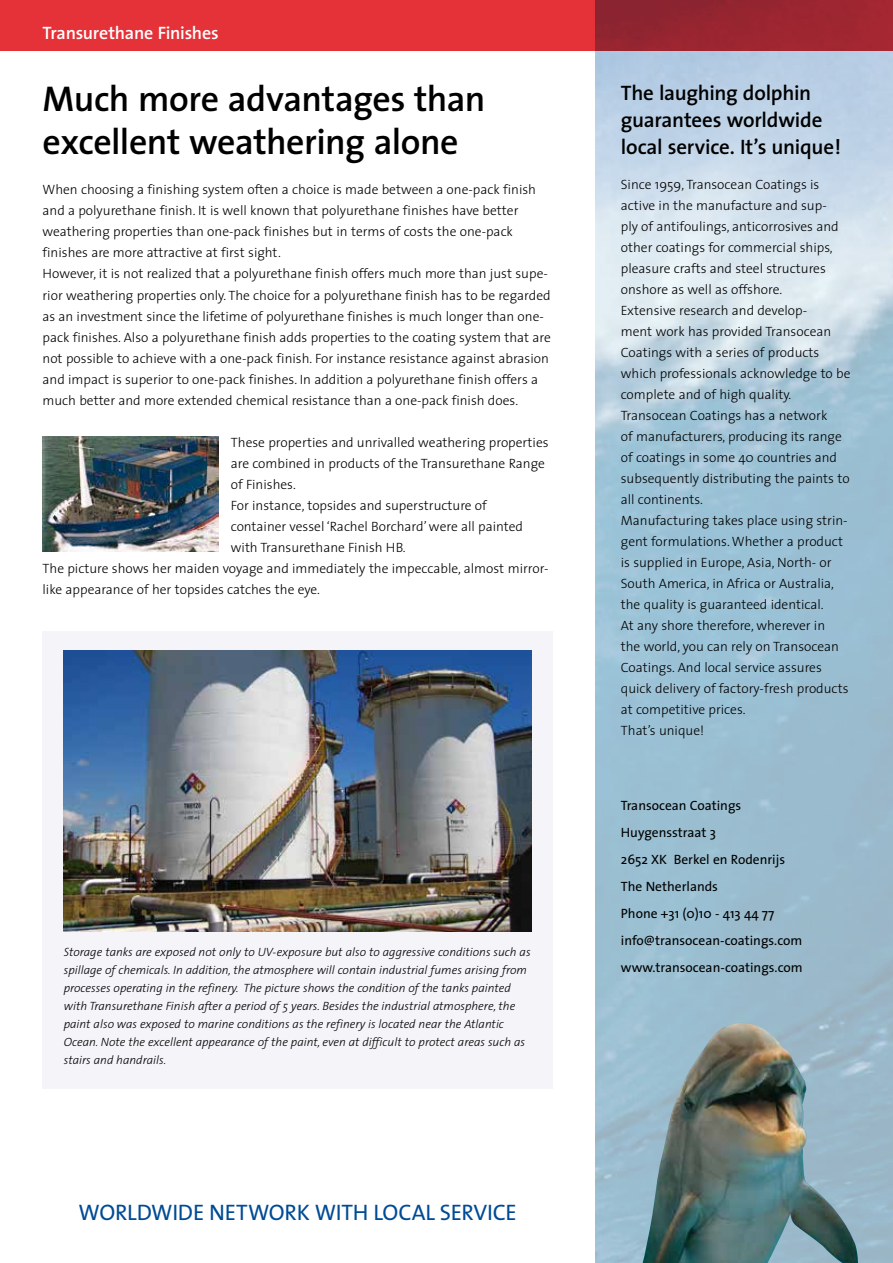
<style>
.page{position:relative;width:893px;height:1263px;background:#fff}
.page>*{position:absolute;margin:0;border:0;box-sizing:border-box;transform-origin:0 0}
.t1{font:600 36px/43.2px "The Sans";letter-spacing:-.015em;color:#000}
.t2{font:22.5px "The Sans";letter-spacing:-.01em;color:#004b95}
.t3{font:600 21px/27px "The Sans";letter-spacing:-.01em;color:#000}
.t4{font:600 18px "The Sans";letter-spacing:-.015em;color:#fff}
.t5{font:300 13.5px/21px "The Sans";color:#000}
.t6{font:13.5px/27px "The Sans";color:#000}
.t7{font:italic 300 12px/18px "The Sans";color:#000}
</style>
<div class="page">
<svg style="left:0;top:0;width:893px;height:51px;fill:#e53138"></svg>
<img style="left:640px;top:1023px;width:219px;height:240px">
<div style="left:43px;top:631px;width:510px;height:458px;background:#f4f4f9"></div>
<img style="left:43px;top:437px;width:175px;height:114px">
<img style="left:64px;top:650px;width:467px;height:281px">
<h3 class="t4" style="left:43px;top:17px;width:178px">Transurethane Finishes</h3>
<h1 class="t1" style="left:43px;top:76px;width:444px">Much more advantages than excellent weathering alone</h1>
<p class="t5" style="left:43px;top:179px;width:510px">When choosing a finishing system often a choice is made between a one-pack finish and a polyurethane finish. It is well known that polyurethane finishes have better weathering properties than one-pack finishes but in terms of costs the one-pack finishes are more attractive at first sight.<br>However, it is not realized that a polyurethane finish offers much more than just supe&shy;rior weathering properties only. The choice for a polyurethane finish has to be regarded as an investment since the lifetime of polyurethane finishes is much longer than one&shy;pack finishes. Also a polyurethane finish adds properties to the coating system that are not possible to achieve with a one-pack finish. For instance resistance against abrasion and impact is superior to one-pack finishes. In addition a polyurethane finish offers a much better and more extended chemical resistance than a one-pack finish does.</p>
<p class="t5" style="left:231px;top:431px;width:319px">These properties and unrivalled weathering properties</p>
<p class="t5" style="left:231px;top:452px;width:316px">are combined in products of the Transurethane Range</p>
<p class="t5" style="left:231px;top:473px;width:67px">of Finishes.</p>
<p class="t5" style="left:231px;top:494px;width:258px">For instance, topsides and superstructure of</p>
<p class="t5" style="left:231px;top:515px;width:294px">container vessel ‘Rachel Borchard’ were all painted</p>
<p class="t5" style="left:231px;top:536px;width:176px">with Transurethane Finish HB.</p>
<p class="t5" style="left:43px;top:557px;width:507px">The picture shows her maiden voyage and immediately the impeccable, almost mirror-</p>
<p class="t5" style="left:43px;top:578px;width:279px">like appearance of her topsides catches the eye.</p>
<p class="t7" style="left:64px;top:943px;width:468px">Storage tanks are exposed not only to UV-exposure but also to aggressive conditions such as spillage of chemicals. In addition, the atmosphere will contain industrial fumes arising from processes operating in the refinery. The picture shows the condition of the tanks painted with Transurethane Finish after a period of 5 years. Besides the industrial atmosphere, the paint also was exposed to marine conditions as the refinery is located near the Atlantic Ocean. Note the excellent appearance of the paint, even at difficult to protect areas such as stairs and handrails.</p>
<h2 class="t2" style="left:79px;top:1193px;width:440px">WORLDWIDE NETWORK WITH LOCAL SERVICE</h2>
<h3 class="t3" style="left:621px;top:79px;width:222px">The laughing dolphin guarantees worldwide local service. It’s unique!</h3>
<p class="t5" style="left:621px;top:173px;width:231px">Since 1959, Transocean Coatings is active in the manufacture and sup-<br>ply of antifoulings, anticorrosives and other coatings for commercial ships, pleasure crafts and steel structures onshore as well as offshore.<br>Extensive research and develop-<br>ment work has provided Transocean Coatings with a series of products which professionals acknowledge to be complete and of high quality.<br>Transocean Coatings has a network<br>of manufacturers, producing its range of coatings in some 40 countries and subsequently distributing the paints to all continents.<br>Manufacturing takes place using strin&shy;gent formulations. Whether a product is supplied in Europe, Asia, North- or South America, in Africa or Australia, the quality is guaranteed identical.<br>At any shore therefore, wherever in<br>the world, you can rely on Transocean Coatings. And local service assures quick delivery of factory-fresh products at competitive prices.<br>That’s unique!</p>
<p class="t6" style="left:621px;top:791px;width:183px">Transocean Coatings<br>Huygensstraat 3<br>2652 XK Berkel en Rodenrijs<br>The Netherlands<br>Phone +31 (0)10 - 413 44 77 info@transocean-coatings.com www.transocean-coatings.com</p>
</div>
